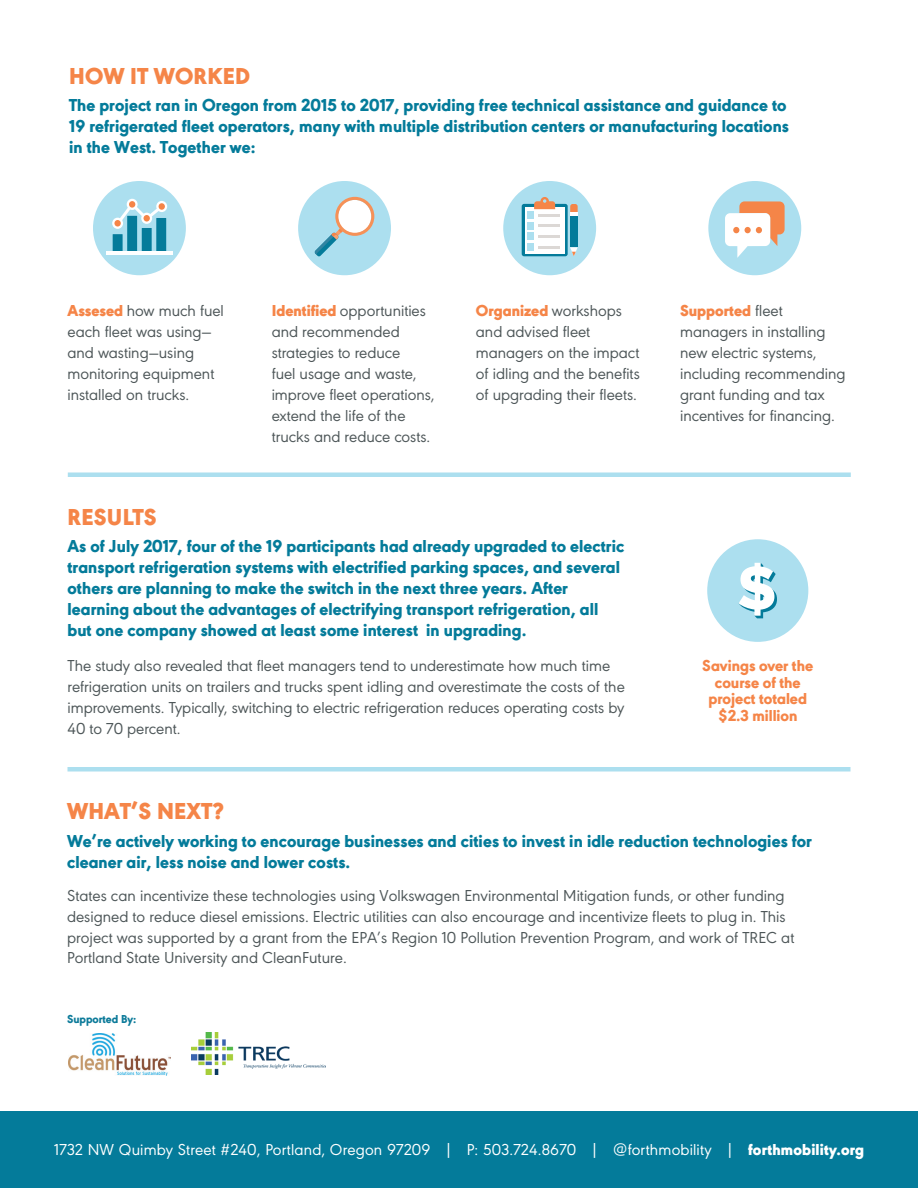
<style>
.page{position:relative;width:918px;height:1188px;background:#fff}
.page>*{position:absolute;margin:0;border:0;box-sizing:border-box;transform-origin:0 0}
.t1{font:900 24px "URW Geometric";letter-spacing:.01em;color:#f58548}
.t2{font:800 18px/21px "URW Geometric";letter-spacing:.005em;color:#047b9a}
.t3{font:16.5px/21px "URW Geometric";color:#4e5759}
.t4{font:16.5px "URW Geometric";letter-spacing:.01em;color:#fff}
.t5{font:800 16.5px/16.5px "URW Geometric";color:#f58548;text-align:center}
.t6{font:800 12px "URW Geometric";color:#0d7b9a}
.s1{font-weight:900;color:#f58548}
.s2{font-weight:900}
</style>
<div class="page">
<div style="left:708px;top:181px;width:93px;height:94px;background:#acdfef;border-radius:50%"></div>
<div style="left:0;top:1112px;width:918px;height:76px;background:#047b9a"></div>
<div style="left:68px;top:472px;width:783px;height:5px;background:#acdfef"></div>
<div style="left:93px;top:181px;width:93px;height:94px;background:#acdfef;border-radius:50%"></div>
<div style="left:298px;top:181px;width:93px;height:94px;background:#acdfef;border-radius:50%"></div>
<div style="left:503px;top:181px;width:93px;height:94px;background:#acdfef;border-radius:50%"></div>
<div style="left:68px;top:767px;width:782px;height:5px;background:#acdfef"></div>
<svg style="left:117px;top:203px;width:42px;height:21px"></svg>
<div style="left:156px;top:218px;width:10px;height:35px;background:#047b9a"></div>
<div style="left:142px;top:228px;width:10px;height:25px;background:#047b9a"></div>
<div style="left:127px;top:216px;width:10px;height:37px;background:#047b9a"></div>
<div style="left:113px;top:234px;width:10px;height:19px;background:#047b9a"></div>
<hr style="left:106px;top:251px;width:67px;height:3px;background:#fff">
<svg style="left:156px;top:201px;width:11px;height:11px"></svg>
<div style="left:159px;top:203px;width:6px;height:7px;background:#f58548;border-radius:50%"></div>
<svg style="left:141px;top:213px;width:11px;height:11px"></svg>
<div style="left:144px;top:215px;width:6px;height:7px;background:#f58548;border-radius:50%"></div>
<svg style="left:127px;top:199px;width:11px;height:11px"></svg>
<div style="left:129px;top:201px;width:6px;height:7px;background:#f58548;border-radius:50%"></div>
<svg style="left:112px;top:218px;width:11px;height:11px"></svg>
<div style="left:114px;top:220px;width:7px;height:7px;background:#f58548;border-radius:50%"></div>
<svg style="left:315px;top:197px;width:59px;height:60px"></svg>
<svg style="left:570px;top:247px;width:8px;height:9px"></svg>
<div style="left:570px;top:216px;width:8px;height:31px;background:#047b9a"></div>
<svg style="left:570px;top:204px;width:8px;height:12px"></svg>
<div style="left:522px;top:204px;width:46px;height:52px;background:#047b9a;border-radius:2px"></div>
<div style="left:525px;top:207px;width:40px;height:46px;background:#fff"></div>
<svg style="left:534px;top:197px;width:21px;height:12px"></svg>
<div style="left:527px;top:212px;width:7px;height:7px;background:#acdfef"></div>
<div style="left:527px;top:222px;width:7px;height:7px;background:#acdfef"></div>
<div style="left:527px;top:233px;width:7px;height:7px;background:#acdfef"></div>
<div style="left:527px;top:244px;width:7px;height:7px;background:#acdfef"></div>
<hr style="left:538px;top:214px;width:22px;height:3px;background:#dcd8d5">
<hr style="left:538px;top:224px;width:22px;height:3px;background:#dcd8d5">
<hr style="left:538px;top:235px;width:22px;height:3px;background:#dcd8d5">
<hr style="left:538px;top:246px;width:22px;height:3px;background:#dcd8d5">
<svg style="left:725px;top:201px;width:60px;height:57px"></svg>
<div style="left:707px;top:539px;width:101px;height:103px;background:#acdfef;border-radius:50%"></div>
<svg style="left:739px;top:563px;width:38px;height:55px"></svg>
<img style="left:68px;top:1033px;width:102px;height:43px">
<img style="left:192px;top:1032px;width:133px;height:43px">
<h1 class="t1" style="left:69px;top:58px;width:183px">HOW IT WORKED</h1>
<p class="t2" style="left:69px;top:94px;width:721px">The project ran in Oregon from 2015 to 2017, providing free technical assistance and guidance to<br>19 refrigerated fleet operators, many with multiple distribution centers or manufacturing locations in the West. Together we:</p>
<p class="t3" style="left:68px;top:298px;width:158px"><span class="s1">Assesed</span> how much fuel each fleet was using— and wasting—using monitoring equipment installed on trucks.</p>
<p class="t3" style="left:272px;top:298px;width:164px"><span class="s1">Identified</span> opportunities and recommended strategies to reduce<br>fuel usage and waste, improve fleet operations, extend the life of the trucks and reduce costs.</p>
<p class="t3" style="left:476px;top:298px;width:165px"><span class="s1">Organized</span> workshops and advised fleet managers on the impact of idling and the benefits of upgrading their fleets.</p>
<p class="t3" style="left:680px;top:298px;width:167px"><span class="s1">Supported</span> fleet managers in installing new electric systems, including recommending grant funding and tax incentives for financing.</p>
<h1 class="t1" style="left:68px;top:499px;width:91px">RESULTS</h1>
<p class="t2" style="left:68px;top:535px;width:558px">As of July 2017, four of the 19 participants had already upgraded to electric transport refrigeration systems with electrified parking spaces, and several others are planning to make the switch in the next three years. After learning about the advantages of electrifying transport refrigeration, all but one company showed at least some interest in upgrading.</p>
<p class="t3" style="left:67px;top:654px;width:559px">The study also revealed that fleet managers tend to underestimate how much time refrigeration units on trailers and trucks spent idling and overestimate the costs of the improvements. Typically, switching to electric refrigeration reduces operating costs by 40 to 70 percent.</p>
<p class="t5" style="left:702px;top:657px;width:113px">Savings over the course of the project totaled $2.3 million</p>
<h1 class="t1" style="left:67px;top:793px;width:158px">WHAT’S NEXT?</h1>
<p class="t2" style="left:67px;top:829px;width:746px">We’re actively working to encourage businesses and cities to invest in idle reduction technologies for cleaner air, less noise and lower costs.</p>
<p class="t3" style="left:67px;top:884px;width:729px;line-height:20.5px">States can incentivize these technologies using Volkswagen Environmental Mitigation funds, or other funding designed to reduce diesel emissions. Electric utilities can also encourage and incentivize fleets to plug in. This project was supported by a grant from the EPA’s Region 10 Pollution Prevention Program, and work of TREC at Portland State University and CleanFuture.</p>
<p class="t6" style="left:67px;top:1010px;width:71px">Supported By:</p>
<p class="t4" style="left:54px;top:1138px;width:811px">1732 NW Quimby Street #240, Portland, Oregon 97209 | P: 503.724.8670 | @forthmobility | <span class="s2">forthmobility.org</span></p>
</div>
